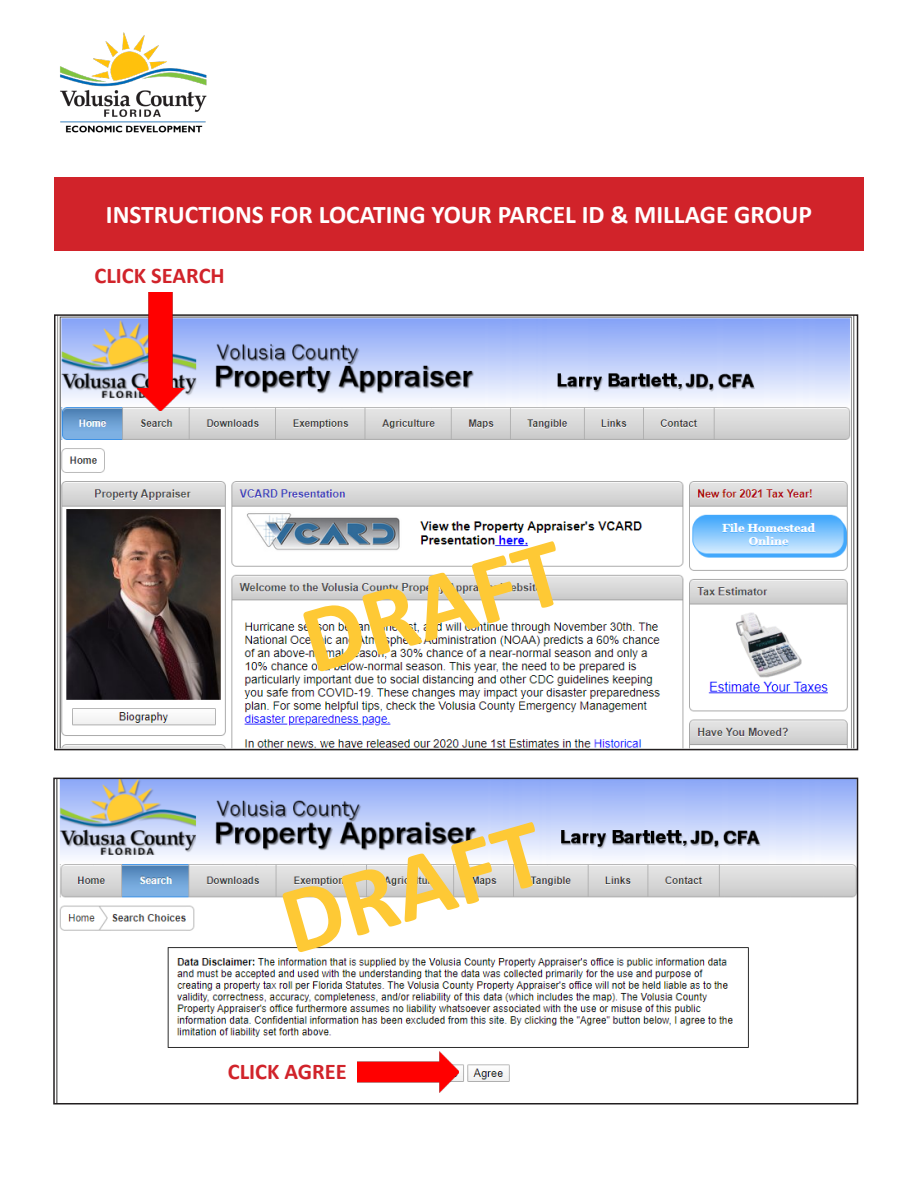
<style>
.page{position:relative;width:918px;height:1188px;background:#fff}
.page>*{position:absolute;margin:0;border:0;box-sizing:border-box;transform-origin:0 0}
.t1{font:700 97.5px "Calibri";color:#fec935}
.t2{font:700 25.5px "Calibri";color:#fff}
.t3{font:700 22.5px "Calibri";color:#d1232a}
</style>
<div class="page">
<img style="left:57px;top:317px;width:798px;height:430px">
<div style="left:54px;top:314px;width:804px;height:436px;border:2px solid #231f20"></div>
<img style="left:56px;top:781px;width:799px;height:321px">
<div style="left:53px;top:778px;width:805px;height:327px;border:2px solid #231f20"></div>
<div style="left:54px;top:177px;width:810px;height:73px;background:#d1232a"></div>
<img style="left:357px;top:1052px;width:102px;height:40px">
<img style="left:60px;top:32px;width:147px;height:101px">
<img style="left:137px;top:292px;width:48px;height:119px">
<p class="t2" style="left:106px;top:197px;width:708px">INSTRUCTIONS FOR LOCATING YOUR PARCEL ID &amp; MILLAGE GROUP</p>
<p class="t3" style="left:94px;top:260px;width:132px">CLICK SEARCH</p>
<p class="t1" style="left:285px;top:577px;width:270px;rotate:-16deg">DRAFT</p>
<p class="t1" style="left:264px;top:857px;width:270px;rotate:-16deg">DRAFT</p>
<p class="t3" style="left:228px;top:1055px;width:121px">CLICK AGREE</p>
</div>
